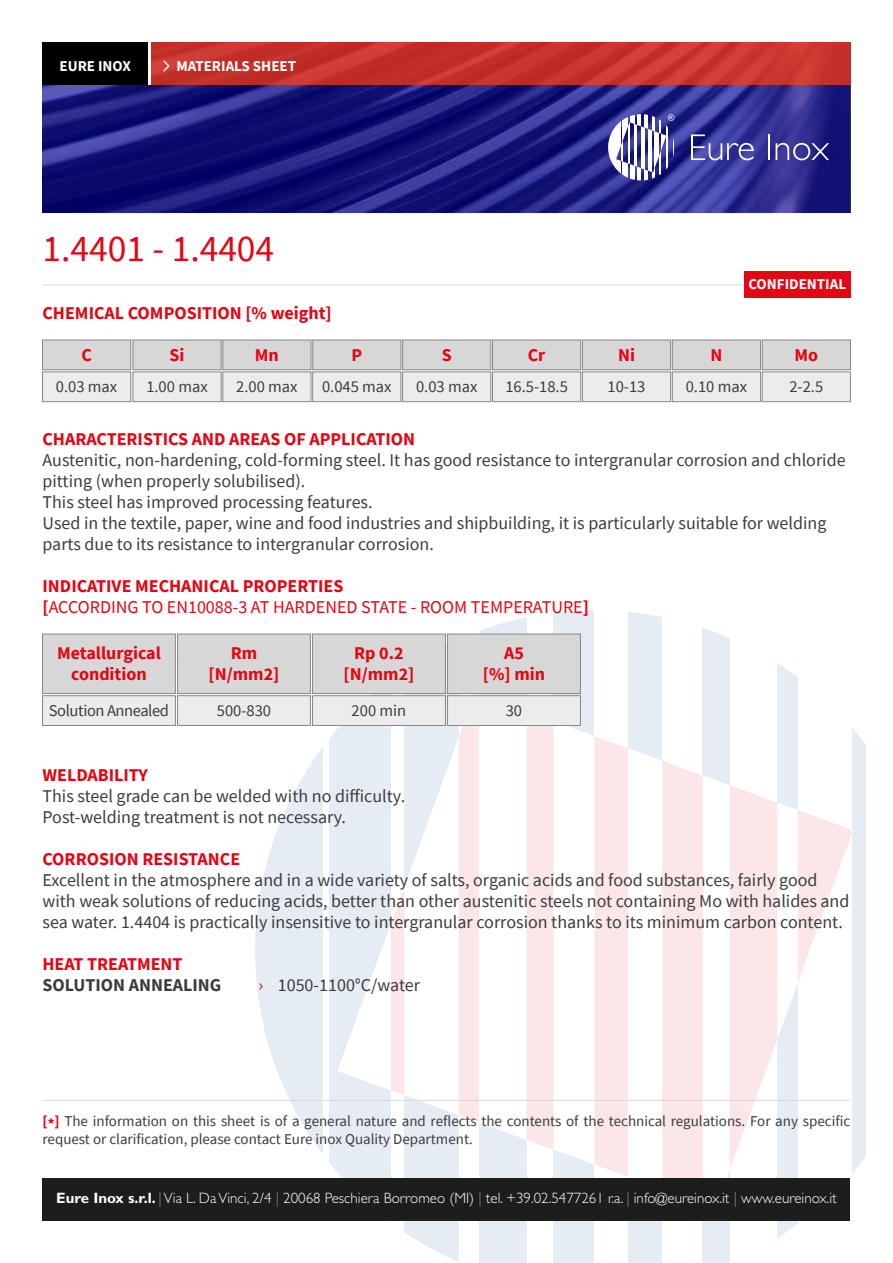
<style>
.page{position:relative;width:893px;height:1263px;background:#fff}
.page>*{position:absolute;margin:0;border:0;box-sizing:border-box;transform-origin:0 0}
.t1{font:37.5px "Source Sans Pro";color:#e30613}
.t2{font:18px/21px "Source Sans Pro";color:#3c3c3c}
.t3{font:700 18px/21px "Source Sans Pro";color:#e30613;text-align:center}
.t4{font:18px/21px "Source Sans Pro";color:#e30613}
.t5{font:700 18px "Source Sans Pro";color:#3c3c3c}
.t6{font:16.5px "Source Sans Pro";color:#3c3c3c}
.t7{font:16.5px "Source Sans Pro";letter-spacing:-.025em;color:#3c3c3c}
.t8{font:15px/18px "Source Sans Pro";color:#3c3c3c}
.t9{font:300 15px "Gill Sans Std";color:#fff}
.t10{font:700 15px "Source Sans Pro";color:#fff}
.s1{font-weight:700}
.s2{color:#e30613}
.s3{font-weight:700;color:#e30613}
.s4{color:#878787}
</style>
<div class="page">
<svg style="left:43px;top:85px;width:807px;height:128px;background:#1e1e7f"></svg>
<div style="left:330px;top:610px;width:61px;height:653px;background:linear-gradient(to right,#f4f5f7,#f2f4f6)"></div>
<svg style="left:404px;top:633px;width:55px;height:629px;fill:#e6ecf4"></svg>
<svg style="left:479px;top:618px;width:47px;height:645px;background:#e4eaf1"></svg>
<svg style="left:554px;top:610px;width:40px;height:653px"></svg>
<svg style="left:628px;top:612px;width:34px;height:651px"></svg>
<svg style="left:703px;top:628px;width:27px;height:635px"></svg>
<svg style="left:777px;top:663px;width:21px;height:575px;fill:#e6ecf4"></svg>
<div style="left:852px;top:728px;width:13px;height:445px;background:#e6ecf4"></div>
<svg style="left:798px;top:810px;width:54px;height:171px"></svg>
<svg style="left:730px;top:786px;width:47px;height:382px"></svg>
<div style="left:662px;top:761px;width:41px;height:417px;background:#fce6e7"></div>
<div style="left:594px;top:736px;width:34px;height:441px;background:#fce6e7"></div>
<div style="left:151px;top:43px;width:699px;height:42px;background:linear-gradient(to right,#c22f29,#cb3730)"></div>
<div style="left:43px;top:43px;width:106px;height:42px;background:#000"></div>
<div style="left:43px;top:1178px;width:807px;height:42px;background:#1d1d1b"></div>
<svg style="left:691px;top:134px;width:63px;height:26px;background:#5f60b0"></svg>
<hr style="left:768px;top:134px;width:2px;height:26px;background:#fff">
<svg style="left:776px;top:143px;width:53px;height:17px"></svg>
<svg style="left:668px;top:114px;width:6px;height:7px"></svg>
<svg style="left:608px;top:114px;width:7px;height:66px"></svg>
<svg style="left:615px;top:114px;width:6px;height:66px"></svg>
<svg style="left:623px;top:114px;width:5px;height:66px"></svg>
<svg style="left:630px;top:114px;width:4px;height:66px"></svg>
<svg style="left:637px;top:114px;width:4px;height:66px"></svg>
<svg style="left:644px;top:114px;width:4px;height:66px"></svg>
<hr style="left:652px;top:114px;width:2px;height:66px;background:#fff">
<hr style="left:659px;top:114px;width:2px;height:66px;background:#fff">
<hr style="left:666px;top:114px;width:2px;height:66px;background:#fff">
<hr style="left:674px;top:114px;width:1px;height:66px;background:#fff">
<svg style="left:661px;top:122px;width:5px;height:50px"></svg>
<svg style="left:654px;top:122px;width:5px;height:50px"></svg>
<svg style="left:648px;top:122px;width:4px;height:50px"></svg>
<hr style="left:641px;top:122px;width:3px;height:50px;background:#fff">
<hr style="left:634px;top:122px;width:3px;height:50px;background:#fff">
<hr style="left:628px;top:122px;width:2px;height:50px;background:#fff">
<hr style="left:621px;top:122px;width:2px;height:50px;background:#fff">
<hr style="left:43px;top:285px;width:807px;height:1px;background:#dadada">
<svg style="left:164px;top:60px;width:6px;height:12px"></svg>
<hr style="left:43px;top:1100px;width:807px;height:1px;background:#dadada">
<svg style="left:42px;top:340px;width:809px;height:62px;background:#dbdbdb"></svg>
<svg style="left:42px;top:634px;width:539px;height:516px"></svg>
<div style="left:744px;top:272px;width:106px;height:26px;background:#e30613"></div>
<p class="t10" style="left:60px;top:55px;width:73px">EURE INOX</p>
<p class="t10" style="left:176px;top:55px;width:121px">MATERIALS SHEET</p>
<h1 class="t1" style="left:43px;top:224px;width:233px">1.4401 - 1.4404</h1>
<p class="t3" style="left:43px;top:302px;width:291px">CHEMICAL COMPOSITION [% weight]</p>
<p class="t10" style="left:748px;top:274px;width:99px">CONFIDENTIAL</p>
<p class="t3" style="left:81px;top:344px;width:12px">C</p>
<p class="t3" style="left:170px;top:344px;width:16px">Si</p>
<p class="t3" style="left:255px;top:344px;width:26px">Mn</p>
<p class="t3" style="left:351px;top:344px;width:12px">P</p>
<p class="t3" style="left:442px;top:344px;width:12px">S</p>
<p class="t3" style="left:528px;top:344px;width:19px">Cr</p>
<p class="t3" style="left:618px;top:344px;width:18px">Ni</p>
<p class="t3" style="left:710px;top:344px;width:13px">N</p>
<p class="t3" style="left:794px;top:344px;width:25px">Mo</p>
<p class="t6" style="left:56px;top:376px;width:63px">0.03 max</p>
<p class="t6" style="left:146px;top:376px;width:63px">1.00 max</p>
<p class="t6" style="left:236px;top:376px;width:63px">2.00 max</p>
<p class="t6" style="left:322px;top:376px;width:71px">0.045 max</p>
<p class="t6" style="left:416px;top:376px;width:63px">0.03 max</p>
<p class="t6" style="left:505px;top:376px;width:64px">16.5-18.5</p>
<p class="t6" style="left:608px;top:376px;width:39px">10-13</p>
<p class="t6" style="left:686px;top:376px;width:63px">0.10 max</p>
<p class="t6" style="left:789px;top:376px;width:35px">2-2.5</p>
<p class="t3" style="left:43px;top:428px;width:374px">CHARACTERISTICS AND AREAS OF APPLICATION</p>
<p class="t2" style="left:43px;top:449px;width:805px">Austenitic, non-hardening, cold-forming steel. It has good resistance to intergranular corrosion and chloride pitting (when properly solubilised).<br>This steel has improved processing features.<br>Used in the textile, paper, wine and food industries and shipbuilding, it is particularly suitable for welding parts due to its resistance to intergranular corrosion.</p>
<p class="t4" style="left:43px;top:575px;width:548px"><span class="s1">INDICATIVE MECHANICAL PROPERTIES<br>[</span>ACCORDING TO EN10088-3 AT HARDENED STATE - ROOM TEMPERATURE<span class="s1">]</span></p>
<p class="t3" style="left:57px;top:643px;width:105px">Metallurgical condition</p>
<p class="t3" style="left:209px;top:643px;width:72px">Rm [N/mm2]</p>
<p class="t3" style="left:344px;top:643px;width:72px">Rp 0.2 [N/mm2]</p>
<p class="t3" style="left:483px;top:643px;width:64px">A5<br>[%] min</p>
<p class="t7" style="left:49px;top:700px;width:122px">Solution Annealed</p>
<p class="t6" style="left:217px;top:700px;width:56px">500-830</p>
<p class="t6" style="left:352px;top:700px;width:56px">200 min</p>
<p class="t6" style="left:506px;top:700px;width:18px">30</p>
<p class="t3" style="left:43px;top:764px;width:107px">WELDABILITY</p>
<p class="t2" style="left:43px;top:785px;width:364px">This steel grade can be welded with no difficulty.<br>Post-welding treatment is not necessary.</p>
<p class="t3" style="left:43px;top:848px;width:199px">CORROSION RESISTANCE</p>
<p class="t2" style="left:43px;top:869px;width:808px">Excellent in the atmosphere and in a wide variety of salts, organic acids and food substances, fairly good with weak solutions of reducing acids, better than other austenitic steels not containing Mo with halides and sea water. 1.4404 is practically insensitive to intergranular corrosion thanks to its minimum carbon content.</p>
<p class="t3" style="left:43px;top:953px;width:142px">HEAT TREATMENT</p>
<p class="t5" style="left:43px;top:973px;width:180px">SOLUTION ANNEALING</p>
<p class="t2" style="left:259px;top:974px;width:163px"><span class="s2">›</span> 1050-1100°C/water</p>
<p class="t8" style="left:43px;top:1112px;width:809px"><span class="s3">[*]</span> The information on this sheet is of a general nature and reflects the contents of the technical regulations. For any specific request or clarification, please contact Eure inox Quality Department.</p>
<p class="t9" style="left:56px;top:1189px;width:782px"><span class="s1">Eure Inox s.r.l.</span> <span class="s4">|</span> Via L. DaVinci, 2/4 <span class="s4">|</span> 20068 Peschiera Borromeo (MI) <span class="s4">|</span> tel. +39.02.5477261 r.a. <span class="s4">|</span> info@eureinox.it <span class="s4">|</span> www.eureinox.it</p>
</div>
